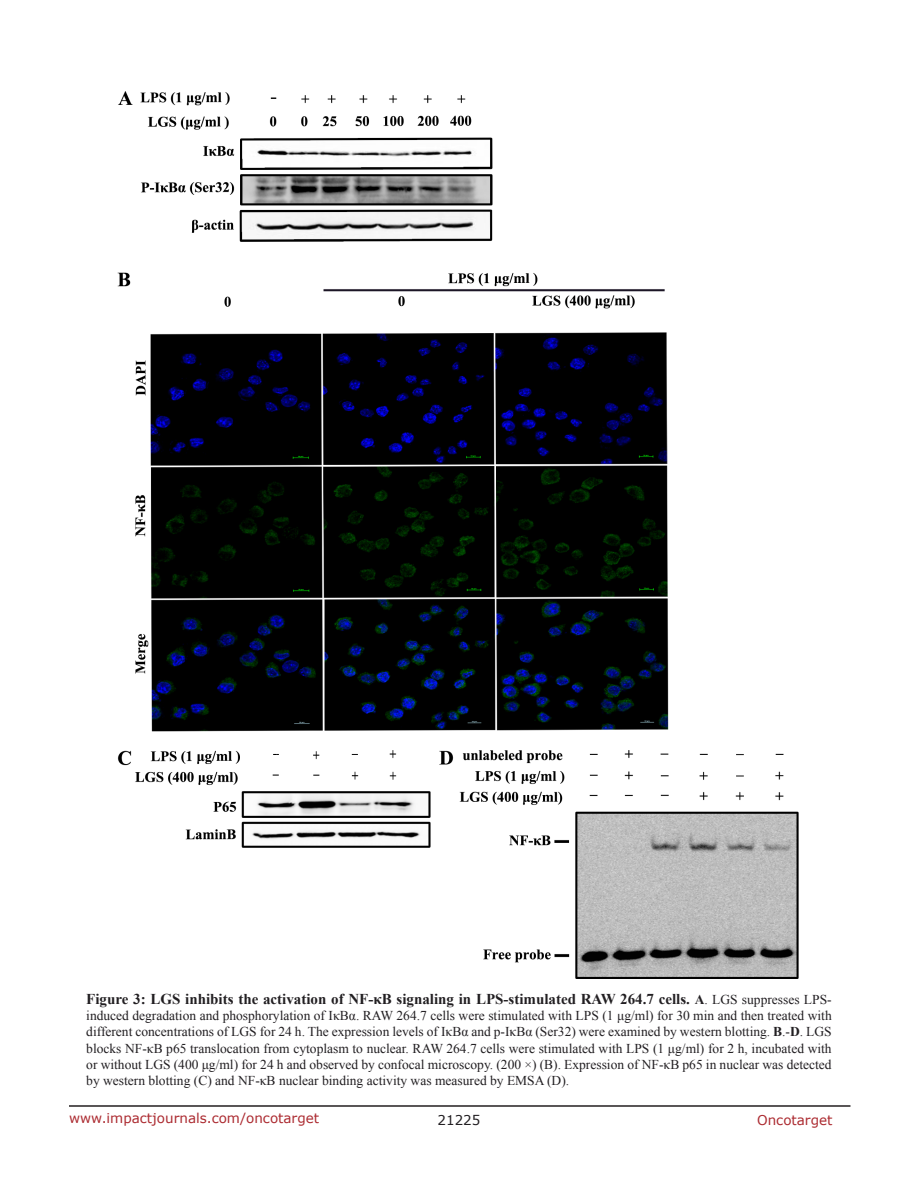
<style>
.page{position:relative;width:918px;height:1188px;background:#fff}
.page>*{position:absolute;margin:0;border:0;box-sizing:border-box;transform-origin:0 0}
.FigureText{font:700 15px "Times New Roman";color:#221f22}
.FigureText-2{font:13.5px/16.2px "Times New Roman";color:#221f22;text-align:justify}
.t1{font:13.5px "Verdana";color:#ac2b31}
.t2{font:13.5px "Verdana";color:#221f22}
.s1{font-size:13.5px}
.s2{font-weight:400;font-size:13.5px}
.s3{font-weight:700}
</style>
<div class="page">
<hr style="left:69px;top:1105px;width:781px;height:2px;background:#231f20">
<img style="left:117px;top:91px;width:682px;height:888px">
<p class="FigureText" style="left:86px;top:989px;width:747px">Figure 3: LGS inhibits the activation of NF-κB signaling in LPS-stimulated RAW 264.7 cells. <span class="s1">A</span><span class="s2">. LGS suppresses LPS-</span></p>
<p class="FigureText-2" style="left:86px;top:1007px;width:747px">induced degradation and phosphorylation of IκBα. RAW 264.7 cells were stimulated with LPS (1 μg/ml) for 30 min and then treated with different concentrations of LGS for 24 h. The expression levels of IκBα and p-IκBα (Ser32) were examined by western blotting. <span class="s3">B</span>.-<span class="s3">D</span>. LGS blocks NF-κB p65 translocation from cytoplasm to nuclear. RAW 264.7 cells were stimulated with LPS (1 μg/ml) for 2 h, incubated with or without LGS (400 μg/ml) for 24 h and observed by confocal microscopy. (200 ×) (B). Expression of NF-κB p65 in nuclear was detected by western blotting (C) and NF-κB nuclear binding activity was measured by EMSA (D).</p>
<p class="t1" style="left:69px;top:1109px;width:252px">www.impactjournals.com/oncotarget</p>
<p class="t2" style="left:438px;top:1111px;width:44px">21225</p>
<p class="t1" style="left:757px;top:1111px;width:77px">Oncotarget</p>
</div>
